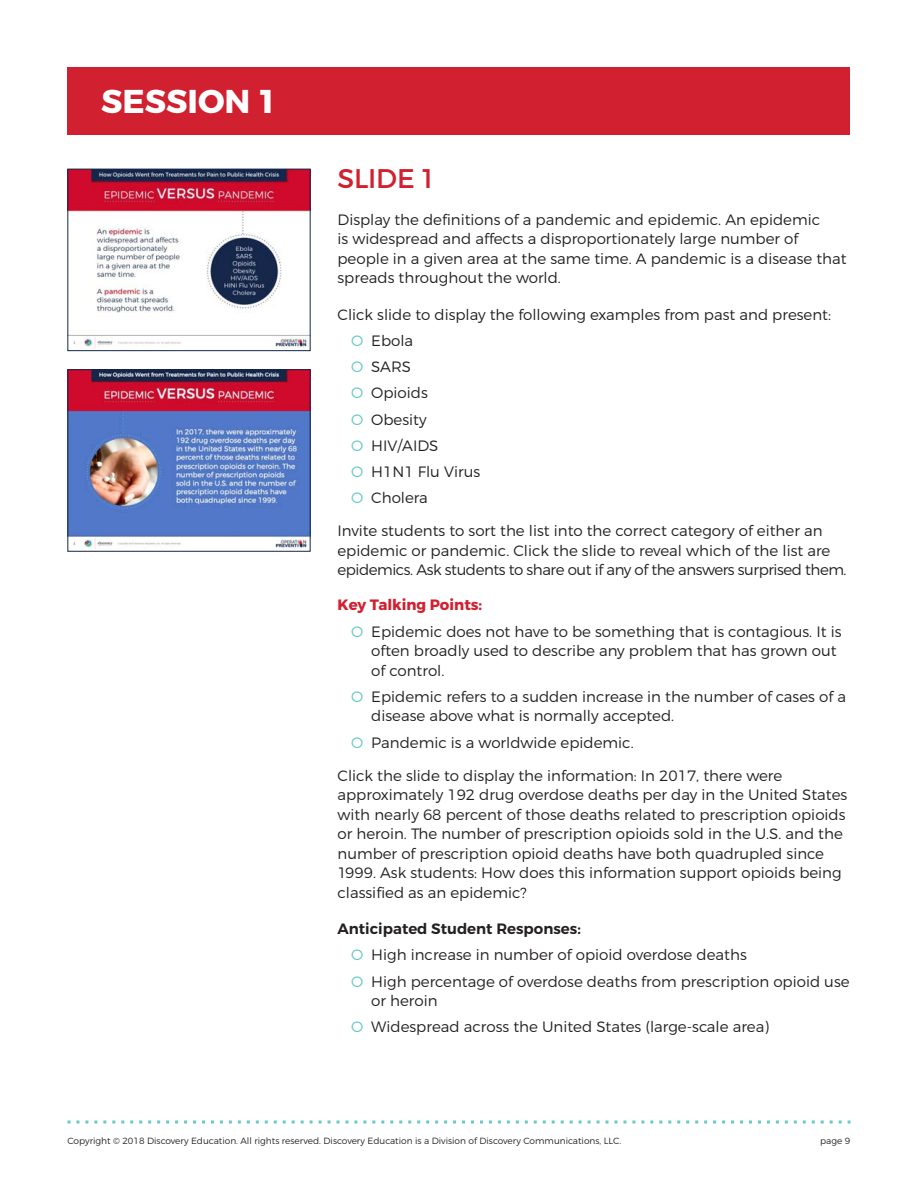
<style>
.page{position:relative;width:918px;height:1188px;background:#fff}
.page>*{position:absolute;margin:0;border:0;box-sizing:border-box;transform-origin:0 0}
.t1{font:700 33px "Montserrat";color:#fff}
.Body_Copy{font:27px "Montserrat";letter-spacing:-.005em;color:#d1202f}
.Body_Copy-2{font:300 15px/19.5px "Montserrat";color:#231f20}
.Body_Copy-3{font:600 15px "Montserrat";color:#231f20}
.Body_Copy-4{font:700 15px "Montserrat";color:#d1202f}
.t2{font:300 9px "Montserrat";color:#231f20}
.s1{color:#68c8c9}
</style>
<div class="page">
<svg style="left:68px;top:1120px;width:782px;height:4px"></svg>
<div style="left:68px;top:68px;width:782px;height:67px;background:#d1202f"></div>
<img style="left:69px;top:171px;width:239px;height:177px">
<div style="left:67px;top:169px;width:243px;height:182px;border:1px solid #11274a"></div>
<img style="left:69px;top:371px;width:239px;height:179px">
<div style="left:67px;top:369px;width:243px;height:183px;border:1px solid #11274a"></div>
<p class="t1" style="left:101px;top:81px;width:174px">SESSION 1</p>
<p class="Body_Copy" style="left:338px;top:162px;width:97px">SLIDE 1</p>
<p class="Body_Copy-2" style="left:338px;top:210px;width:511px">Display the definitions of a pandemic and epidemic. An epidemic<br>is widespread and affects a disproportionately large number of people in a given area at the same time. A pandemic is a disease that spreads throughout the world.</p>
<p class="Body_Copy-2" style="left:338px;top:304px;width:495px">Click slide to display the following examples from past and present:</p>
<p class="Body_Copy-2" style="left:351px;top:331px;width:64px"><span class="s1">O</span> Ebola</p>
<p class="Body_Copy-2" style="left:351px;top:357px;width:62px"><span class="s1">O</span> SARS</p>
<p class="Body_Copy-2" style="left:351px;top:383px;width:78px"><span class="s1">O</span> Opioids</p>
<p class="Body_Copy-2" style="left:351px;top:409px;width:77px"><span class="s1">O</span> Obesity</p>
<p class="Body_Copy-2" style="left:351px;top:436px;width:89px"><span class="s1">O</span> HIV/AIDS</p>
<p class="Body_Copy-2" style="left:351px;top:462px;width:131px"><span class="s1">O</span> H1N1 Flu Virus</p>
<p class="Body_Copy-2" style="left:351px;top:488px;width:78px"><span class="s1">O</span> Cholera</p>
<p class="Body_Copy-2" style="left:338px;top:521px;width:509px">Invite students to sort the list into the correct category of either an epidemic or pandemic. Click the slide to reveal which of the list are epidemics. Ask students to share out if any of the answers surprised them.</p>
<p class="Body_Copy-4" style="left:338px;top:596px;width:146px">Key Talking Points:</p>
<p class="Body_Copy-2" style="left:371px;top:621px;width:472px;text-indent:-20px"><span class="s1">O</span> Epidemic does not have to be something that is contagious. It is often broadly used to describe any problem that has grown out of control.</p>
<p class="Body_Copy-2" style="left:371px;top:687px;width:476px;text-indent:-20px"><span class="s1">O</span> Epidemic refers to a sudden increase in the number of cases of a disease above what is normally accepted.</p>
<p class="Body_Copy-2" style="left:351px;top:732px;width:283px"><span class="s1">O</span> Pandemic is a worldwide epidemic.</p>
<p class="Body_Copy-2" style="left:338px;top:765px;width:511px">Click the slide to display the information: In 2017, there were approximately 192 drug overdose deaths per day in the United States with nearly 68 percent of those deaths related to prescription opioids or heroin. The number of prescription opioids sold in the U.S. and the number of prescription opioid deaths have both quadrupled since 1999. Ask students: How does this information support opioids being classified as an epidemic?</p>
<p class="Body_Copy-3" style="left:338px;top:919px;width:245px">Anticipated Student Responses:</p>
<p class="Body_Copy-2" style="left:351px;top:945px;width:397px"><span class="s1">O</span> High increase in number of opioid overdose deaths</p>
<p class="Body_Copy-2" style="left:371px;top:971px;width:480px;text-indent:-20px"><span class="s1">O</span> High percentage of overdose deaths from prescription opioid use or heroin</p>
<p class="Body_Copy-2" style="left:351px;top:1017px;width:420px"><span class="s1">O</span> Widespread across the United States (large-scale area)</p>
<p class="t2" style="left:68px;top:1136px;width:555px">Copyright © 2018 Discovery Education. All rights reserved. Discovery Education is a Division of Discovery Communications, LLC.</p>
<p class="t2" style="left:820px;top:1136px;width:32px">page 9</p>
</div>
